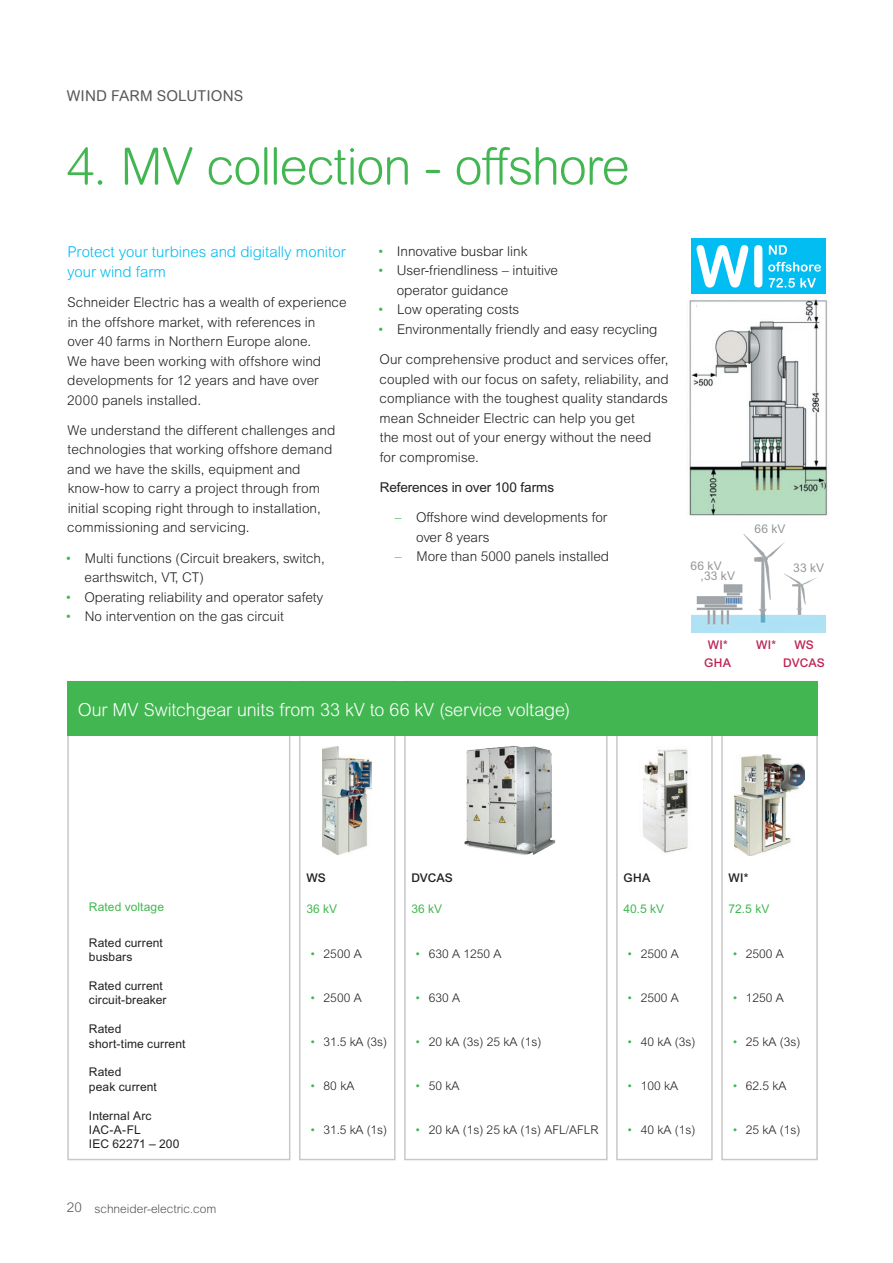
<style>
.page{position:relative;width:893px;height:1263px;background:#fff}
.page>*{position:absolute;margin:0;border:0;box-sizing:border-box;transform-origin:0 0}
.t1{font:300 51px "Arial Rounded MT Pro";letter-spacing:-.025em;color:#42b751}
.t2{font:300 18px "Arial Rounded MT Pro";letter-spacing:-.01em;color:#fff}
.t3{font:300 15px/19.5px "Arial Rounded MT Pro";color:#01bdf2}
.t4{font:15px "Arial Rounded MT Pro";letter-spacing:.005em;color:#57585a}
.t5{font:300 13.5px/19.5px "Arial MT Std";letter-spacing:.005em;color:#231f20}
.t6{font:300 13.5px/19.5px "Arial MT Pro";color:#231f20}
.t7{font:13.5px "Arial MT Std";letter-spacing:-.005em;color:#231f20}
.t8{font:300 12px "Arial MT Std";color:#231f20}
.t9{font:12px/14.4px "Arial MT Std";letter-spacing:.01em;color:#231f20}
.t10{font:12px "Arial MT Std";color:#42b751}
.t11{font:300 12px "Arial Rounded MT Pro";color:#57585a}
.t12{font:12px/10.4px "Arial MT Std";letter-spacing:.015em;color:#939598}
.t13{font:500 12px "Arial MT Std";letter-spacing:.005em;color:#bf2454}
.t14{font:500 12px "Arial MT Std";letter-spacing:.005em;color:#231f20}
.s1{color:#42b751}
.s2{font-family:"Arial MT Std";color:#42b751}
.s3{font-family:"Arial MT Std";font-size:13.5px}
</style>
<div class="page">
<div style="left:721px;top:681px;width:97px;height:479px;border:2px solid #c7c8ca"></div>
<img style="left:734px;top:754px;width:71px;height:101px">
<div style="left:67px;top:681px;width:223px;height:479px;border:2px solid #c7c8ca"></div>
<div style="left:616px;top:681px;width:97px;height:479px;border:2px solid #c7c8ca"></div>
<div style="left:404px;top:681px;width:204px;height:479px;border:2px solid #c7c8ca"></div>
<div style="left:299px;top:681px;width:97px;height:479px;border:2px solid #c7c8ca"></div>
<div style="left:67px;top:681px;width:751px;height:55px;background:#42b751"></div>
<img style="left:464px;top:745px;width:92px;height:110px">
<img style="left:643px;top:749px;width:45px;height:104px">
<img style="left:323px;top:747px;width:49px;height:107px">
<img style="left:691px;top:534px;width:135px;height:98px">
<div style="left:691px;top:238px;width:135px;height:56px;background:#01bdf2"></div>
<svg style="left:769px;top:245px;width:18px;height:10px"></svg>
<svg style="left:768px;top:262px;width:53px;height:10px"></svg>
<svg style="left:769px;top:278px;width:47px;height:10px"></svg>
<svg style="left:696px;top:245px;width:52px;height:43px"></svg>
<svg style="left:754px;top:245px;width:8px;height:43px"></svg>
<img style="left:689px;top:299px;width:139px;height:217px">
<p class="t4" style="left:67px;top:87px;width:178px">WIND FARM SOLUTIONS</p>
<h1 class="t1" style="left:67px;top:137px;width:564px">4. MV collection - offshore</h1>
<p class="t3" style="left:67px;top:243px;width:280px">Protect your turbines and digitally monitor your wind farm</p>
<p class="t5" style="left:67px;top:293px;width:281px">Schneider Electric has a wealth of experience in the offshore market, with references in<br>over 40 farms in Northern Europe alone.<br>We have been working with offshore wind developments for 12 years and have over 2000 panels installed.</p>
<p class="t5" style="left:67px;top:420px;width:270px">We understand the different challenges and technologies that working offshore demand and we have the skills, equipment and know-how to carry a project through from initial scoping right through to installation, commissioning and servicing.</p>
<p class="t5" style="left:85px;top:548px;width:242px;text-indent:-19px"><span class="s1">•</span> Multi functions (Circuit breakers, switch, earthswitch, VT, CT)</p>
<p class="t5" style="left:65px;top:587px;width:260px"><span class="s1">•</span> Operating reliability and operator safety</p>
<p class="t5" style="left:65px;top:607px;width:220px"><span class="s1">•</span> No intervention on the gas circuit</p>
<p class="t5" style="left:377px;top:241px;width:151px"><span class="s1">•</span> Innovative busbar link</p>
<p class="t5" style="left:397px;top:261px;width:163px;text-indent:-19px"><span class="s1">•</span> User-friendliness – intuitive operator guidance</p>
<p class="t5" style="left:377px;top:300px;width:143px"><span class="s1">•</span> Low operating costs</p>
<p class="t5" style="left:377px;top:319px;width:282px"><span class="s1">•</span> Environmentally friendly and easy recycling</p>
<p class="t5" style="left:379px;top:350px;width:291px">Our comprehensive product and services offer, coupled with our focus on safety, reliability, and compliance with the toughest quality standards mean Schneider Electric can help you get<br>the most out of your energy without the need for compromise.</p>
<p class="t7" style="left:380px;top:479px;width:176px">References in over 100 farms</p>
<p class="t6" style="left:416px;top:508px;width:193px;text-indent:-21px"><span class="s2">–</span> Offshore wind developments for over 8 years</p>
<p class="t6" style="left:395px;top:547px;width:216px"><span class="s2">–</span> More than 5000 panels installed</p>
<h2 class="t2" style="left:78px;top:699px;width:494px">Our MV Switchgear units from 33 kV to 66 kV (service voltage)</h2>
<p class="t12" style="left:701px;top:560px;width:36px;text-indent:-10px">66 kV ,33 kV</p>
<p class="t12" style="left:754px;top:523px;width:33px">66 kV</p>
<p class="t12" style="left:793px;top:562px;width:33px">33 kV</p>
<p class="t13" style="left:708px;top:638px;width:21px">WI*</p>
<p class="t13" style="left:756px;top:638px;width:21px">WI*</p>
<p class="t13" style="left:794px;top:638px;width:21px">WS</p>
<p class="t13" style="left:704px;top:656px;width:28px">GHA</p>
<p class="t13" style="left:783px;top:656px;width:43px">DVCAS</p>
<p class="t10" style="left:89px;top:900px;width:77px">Rated voltage</p>
<p class="t9" style="left:89px;top:935px;width:75px">Rated current busbars</p>
<p class="t9" style="left:89px;top:978px;width:79px">Rated current circuit-breaker</p>
<p class="t9" style="left:89px;top:1022px;width:98px">Rated<br>short-time current</p>
<p class="t9" style="left:89px;top:1065px;width:69px">Rated<br>peak current</p>
<p class="t9" style="left:89px;top:1108px;width:92px">Internal Arc<br>IAC-A-FL<br>IEC 62271 – 200</p>
<p class="t11" style="left:67px;top:1201px;width:151px"><span class="s3">20</span> schneider-electric.com</p>
<p class="t14" style="left:306px;top:871px;width:21px">WS</p>
<p class="t10" style="left:306px;top:902px;width:32px">36 kV</p>
<p class="t8" style="left:310px;top:946px;width:53px"><span class="s1">•</span> 2500 A</p>
<p class="t8" style="left:310px;top:991px;width:53px"><span class="s1">•</span> 2500 A</p>
<p class="t8" style="left:310px;top:1035px;width:79px"><span class="s1">•</span> 31.5 kA (3s)</p>
<p class="t8" style="left:310px;top:1079px;width:46px"><span class="s1">•</span> 80 kA</p>
<p class="t8" style="left:310px;top:1123px;width:79px"><span class="s1">•</span> 31.5 kA (1s)</p>
<p class="t14" style="left:411px;top:871px;width:43px">DVCAS</p>
<p class="t10" style="left:411px;top:902px;width:32px">36 kV</p>
<p class="t8" style="left:415px;top:946px;width:88px"><span class="s1">•</span> 630 A 1250 A</p>
<p class="t8" style="left:415px;top:991px;width:47px"><span class="s1">•</span> 630 A</p>
<p class="t8" style="left:415px;top:1035px;width:128px"><span class="s1">•</span> 20 kA (3s) 25 kA (1s)</p>
<p class="t8" style="left:415px;top:1079px;width:46px"><span class="s1">•</span> 50 kA</p>
<p class="t8" style="left:415px;top:1123px;width:185px"><span class="s1">•</span> 20 kA (1s) 25 kA (1s) AFL/AFLR</p>
<p class="t14" style="left:623px;top:871px;width:28px">GHA</p>
<p class="t10" style="left:623px;top:902px;width:42px">40.5 kV</p>
<p class="t8" style="left:627px;top:946px;width:53px"><span class="s1">•</span> 2500 A</p>
<p class="t8" style="left:627px;top:991px;width:53px"><span class="s1">•</span> 2500 A</p>
<p class="t8" style="left:627px;top:1035px;width:70px"><span class="s1">•</span> 40 kA (3s)</p>
<p class="t8" style="left:627px;top:1079px;width:53px"><span class="s1">•</span> 100 kA</p>
<p class="t8" style="left:627px;top:1123px;width:70px"><span class="s1">•</span> 40 kA (1s)</p>
<p class="t14" style="left:729px;top:871px;width:21px">WI*</p>
<p class="t10" style="left:729px;top:902px;width:42px">72.5 kV</p>
<p class="t8" style="left:732px;top:946px;width:53px"><span class="s1">•</span> 2500 A</p>
<p class="t8" style="left:732px;top:991px;width:53px"><span class="s1">•</span> 1250 A</p>
<p class="t8" style="left:732px;top:1035px;width:70px"><span class="s1">•</span> 25 kA (3s)</p>
<p class="t8" style="left:732px;top:1079px;width:56px"><span class="s1">•</span> 62.5 kA</p>
<p class="t8" style="left:732px;top:1123px;width:70px"><span class="s1">•</span> 25 kA (1s)</p>
</div>
